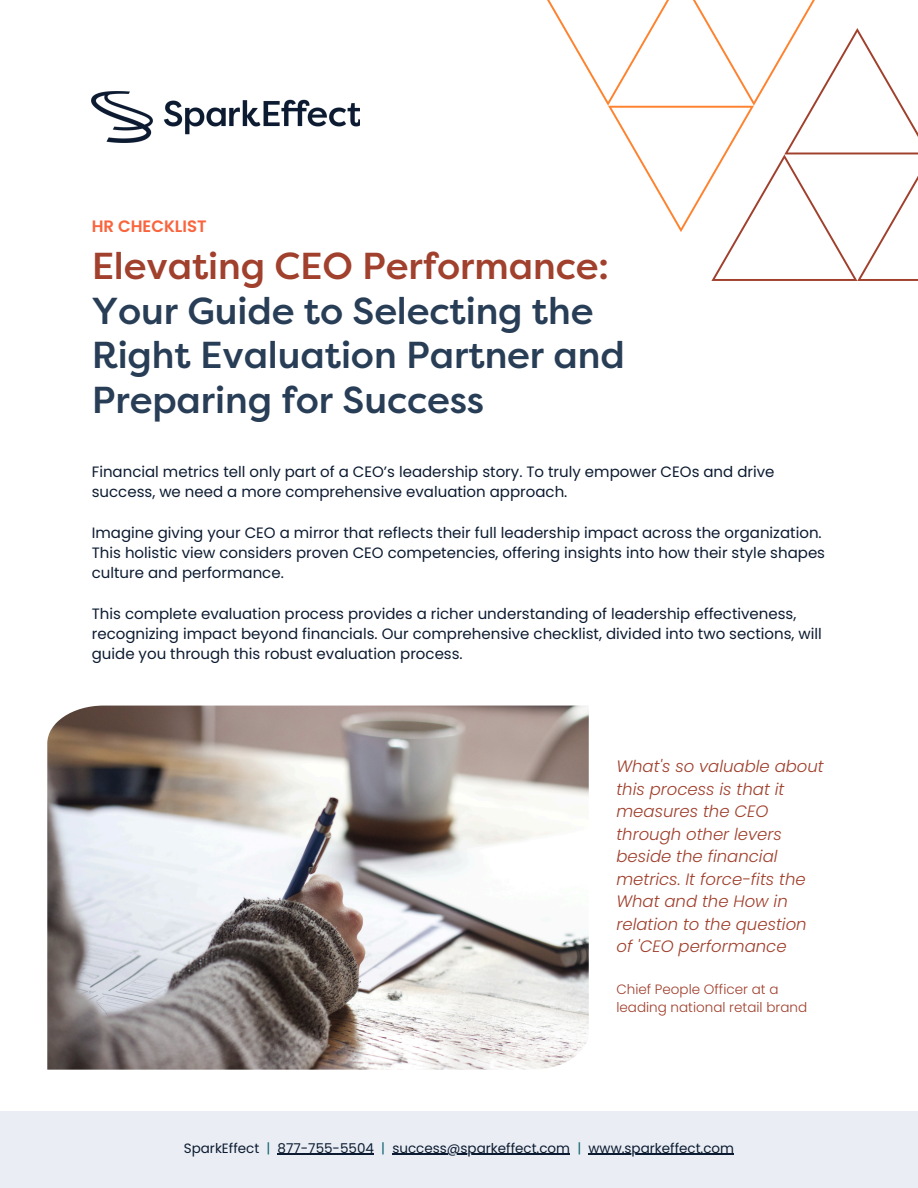
<style>
.page{position:relative;width:918px;height:1188px;background:#fff}
.page>*{position:absolute;margin:0;border:0;box-sizing:border-box;transform-origin:0 0}
.t1{font:500 37.5px/44.5px "Filson Pro";letter-spacing:-.005em;color:#283d56}
.t2{font:italic 300 16.5px/22.5px "Poppins";color:#a0402d}
.t3{font:600 16.5px "Poppins";color:#f9643d}
.t4{font:15px/20.2px "Poppins";color:#0c1b31}
.t5{font:13.5px "Poppins";color:#0c1b31}
.t6{font:300 13.5px/18px "Poppins";color:#a0402d}
.s1{color:#a0402d}
.s2{color:#136670}
</style>
<div class="page">
<img style="left:92px;top:92px;width:268px;height:50px">
<svg style="left:547px;top:0;width:371px;height:281px"></svg>
<div style="left:0;top:1111px;width:918px;height:77px;background:#eaeef4"></div>
<hr style="left:278px;top:1154px;width:96px;height:1px;background:#0c1b31">
<hr style="left:392px;top:1154px;width:178px;height:1px;background:#0c1b31">
<hr style="left:589px;top:1154px;width:145px;height:1px;background:#0c1b31">
<img style="left:47px;top:706px;width:541px;height:364px">
<p class="t3" style="left:92px;top:215px;width:116px">HR CHECKLIST</p>
<p class="t1" style="left:92px;top:244px;width:535px"><span class="s1">Elevating CEO Performance:<br></span>Your Guide to Selecting the<br>Right Evaluation Partner and<br>Preparing for Success</p>
<h3 class="t4" style="left:92px;top:462px;width:684px">Financial metrics tell only part of a CEO’s leadership story. To truly empower CEOs and drive success, we need a more comprehensive evaluation approach.</h3>
<p class="t4" style="left:92px;top:523px;width:735px">Imagine giving your CEO a mirror that reflects their full leadership impact across the organization.<br>This holistic view considers proven CEO competencies, offering insights into how their style shapes culture and performance.</p>
<h3 class="t4" style="left:92px;top:604px;width:732px">This complete evaluation process provides a richer understanding of leadership effectiveness, recognizing impact beyond financials. Our comprehensive checklist, divided into two sections, will guide you through this robust evaluation process.</h3>
<p class="t2" style="left:616px;top:755px;width:209px">What's so valuable about this process is that it measures the CEO through other levers beside the financial metrics. It force-fits the<br>What and the How in relation to the question of 'CEO performance</p>
<p class="t6" style="left:616px;top:980px;width:192px">Chief People Officer at a leading national retail brand</p>
<h2 class="t5" style="left:184px;top:1139px;width:203px">SparkEffect <span class="s2">|</span> 877-755-5504 <span class="s2">|</span></h2>
<h1 class="t5" style="left:392px;top:1139px;width:190px">success@sparkeffect.com <span class="s2">|</span></h1>
<h3 class="t5" style="left:589px;top:1139px;width:147px">www.sparkeffect.com</h3>
</div>
